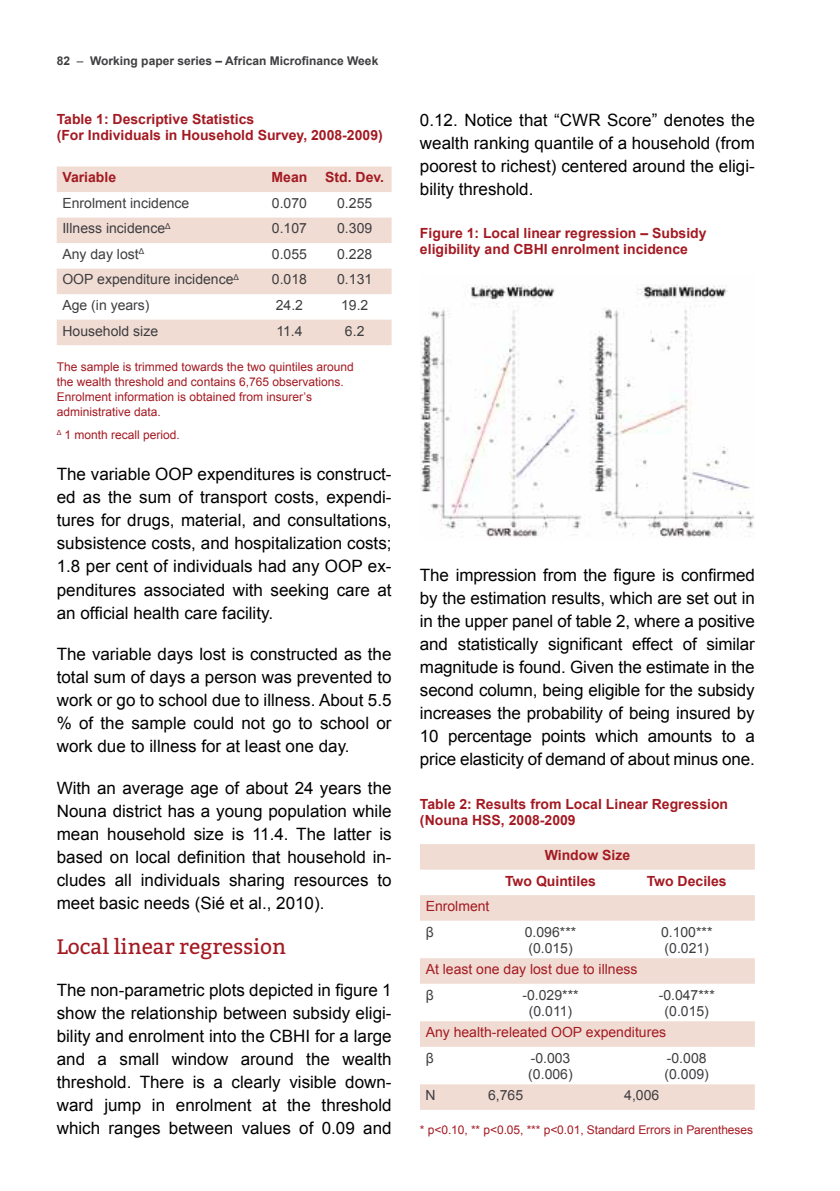
<style>
.page{position:relative;width:840px;height:1191px;background:#fff}
.page>*{position:absolute;margin:0;border:0;box-sizing:border-box;transform-origin:0 0}
.t1{font:21px "Bitter";color:#a41a22}
.t2{font:17px/23px "Arial";color:#000;text-align:justify}
.t3{font:700 14px/16px "Arial";color:#a41a22}
.t4{font:14px/16px "Arial";color:#3e3d40}
.t5{font:14px "Arial";color:#a41a22}
.t6{font:12px/15px "Arial";color:#a41a22}
.t7{font:700 12px "Arial";color:#3e3d40}
.s1{font-weight:400}
</style>
<div class="page">
<svg style="left:57px;top:166px;width:334px;height:179px;fill:#f0dcd3"></svg>
<img style="left:420px;top:284px;width:334px;height:254px">
<svg style="left:420px;top:844px;width:334px;height:265px"></svg>
<p class="t7" style="left:57px;top:53px;width:323px">82 <span class="s1">–</span> Working paper series – African Microfinance Week</p>
<p class="t3" style="left:57px;top:111px;width:327px">Table 1: Descriptive Statistics<br>(For Individuals in Household Survey, 2008-2009)</p>
<p class="t3" style="left:62px;top:170px;width:55px">Variable</p>
<p class="t3" style="left:271px;top:170px;width:37px">Mean</p>
<p class="t3" style="left:325px;top:170px;width:60px">Std. Dev.</p>
<p class="t4" style="left:62px;top:195px;width:128px">Enrolment incidence</p>
<p class="t4" style="left:272px;top:195px;width:37px">0.070</p>
<p class="t4" style="left:337px;top:195px;width:37px">0.255</p>
<p class="t4" style="left:62px;top:221px;width:110px">Illness incidence<sup>Δ</sup></p>
<p class="t4" style="left:272px;top:221px;width:37px">0.107</p>
<p class="t4" style="left:337px;top:221px;width:37px">0.309</p>
<p class="t4" style="left:62px;top:246px;width:83px">Any day lost<sup>Δ</sup></p>
<p class="t4" style="left:272px;top:246px;width:37px">0.055</p>
<p class="t4" style="left:337px;top:246px;width:37px">0.228</p>
<p class="t4" style="left:62px;top:272px;width:178px">OOP expenditure incidence<sup>Δ</sup></p>
<p class="t4" style="left:272px;top:272px;width:37px">0.018</p>
<p class="t4" style="left:337px;top:272px;width:37px">0.131</p>
<p class="t4" style="left:62px;top:297px;width:89px">Age (in years)</p>
<p class="t4" style="left:276px;top:297px;width:29px">24.2</p>
<p class="t4" style="left:341px;top:297px;width:29px">19.2</p>
<p class="t4" style="left:62px;top:323px;width:97px">Household size</p>
<p class="t4" style="left:276px;top:323px;width:28px">11.4</p>
<p class="t4" style="left:345px;top:323px;width:21px">6.2</p>
<p class="t6" style="left:57px;top:359px;width:298px">The sample is trimmed towards the two quintiles around the wealth threshold and contains 6,765 observations.<br>Enrolment information is obtained from insurer’s administrative data.</p>
<p class="t6" style="left:57px;top:427px;width:125px"><sup>Δ</sup> 1 month recall period.</p>
<p class="t2" style="left:57px;top:463px;width:336px">The variable OOP expenditures is construct&shy;ed as the sum of transport costs, expendi&shy;tures for drugs, material, and consultations, subsistence costs, and hospitalization costs; 1.8 per cent of individuals had any OOP ex&shy;penditures associated with seeking care at an official health care facility.</p>
<p class="t2" style="left:57px;top:643px;width:336px">The variable days lost is constructed as the total sum of days a person was prevented to work or go to school due to illness. About 5.5 % of the sample could not go to school or work due to illness for at least one day.</p>
<p class="t2" style="left:57px;top:777px;width:336px">With an average age of about 24 years the Nouna district has a young population while mean household size is 11.4. The latter is based on local definition that household in&shy;cludes all individuals sharing resources to meet basic needs (Sié et al., 2010).</p>
<p class="t1" style="left:57px;top:934px;width:231px">Local linear regression</p>
<p class="t2" style="left:57px;top:979px;width:336px">The non-parametric plots depicted in figure 1 show the relationship between subsidy eligi&shy;bility and enrolment into the CBHI for a large and a small window around the wealth threshold. There is a clearly visible down&shy;ward jump in enrolment at the threshold which ranges between values of 0.09 and</p>
<p class="t2" style="left:420px;top:108px;width:336px">0.12. Notice that “CWR Score” denotes the wealth ranking quantile of a household (from poorest to richest) centered around the eligi&shy;bility threshold.</p>
<p class="t3" style="left:420px;top:226px;width:288px">Figure 1: Local linear regression – Subsidy eligibility and CBHI enrolment incidence</p>
<p class="t2" style="left:420px;top:564px;width:336px">The impression from the figure is confirmed by the estimation results, which are set out in in the upper panel of table 2, where a positive and statistically significant effect of similar magnitude is found. Given the estimate in the second column, being eligible for the subsidy increases the probability of being insured by 10 percentage points which amounts to a price elasticity of demand of about minus one.</p>
<p class="t3" style="left:420px;top:796px;width:309px">Table 2: Results from Local Linear Regression (Nouna HSS, 2008-2009</p>
<p class="t3" style="left:505px;top:842px;width:126px;line-height:25.6px;text-indent:40px">Window Size<br>Two Quintiles</p>
<p class="t3" style="left:646px;top:873px;width:81px">Two Deciles</p>
<p class="t5" style="left:425px;top:897px;width:65px">Enrolment</p>
<p class="t4" style="left:425px;top:923px;width:10px">β</p>
<p class="t4" style="left:524px;top:923px;width:53px">0.096*** (0.015)</p>
<p class="t4" style="left:660px;top:923px;width:53px">0.100*** (0.021)</p>
<p class="t5" style="left:425px;top:960px;width:213px">At least one day lost due to illness</p>
<p class="t4" style="left:425px;top:986px;width:10px">β</p>
<p class="t4" style="left:522px;top:986px;width:58px;text-align:center">-0.029*** (0.011)</p>
<p class="t4" style="left:658px;top:986px;width:58px;text-align:center">-0.047*** (0.015)</p>
<p class="t5" style="left:425px;top:1023px;width:242px">Any health-releated OOP expenditures</p>
<p class="t4" style="left:425px;top:1050px;width:10px">β</p>
<p class="t4" style="left:528px;top:1050px;width:46px">-0.003 (0.006)</p>
<p class="t4" style="left:664px;top:1050px;width:46px">-0.008 (0.009)</p>
<p class="t4" style="left:425px;top:1087px;width:12px">N</p>
<p class="t4" style="left:488px;top:1087px;width:37px">6,765</p>
<p class="t4" style="left:624px;top:1087px;width:37px">4,006</p>
<p class="t6" style="left:420px;top:1122px;width:334px">* p&lt;0.10, ** p&lt;0.05, *** p&lt;0.01, Standard Errors in Parentheses</p>
</div>
